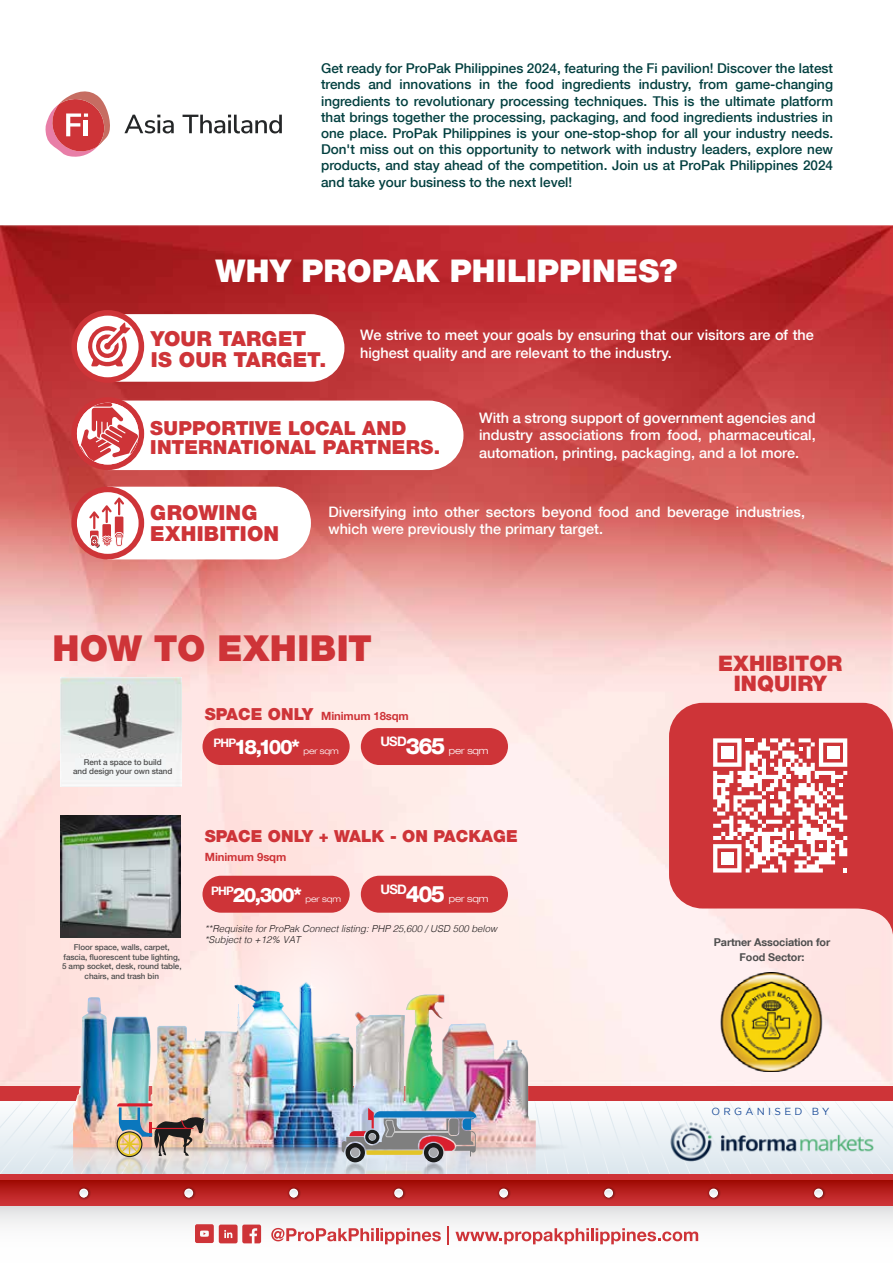
<style>
.page{position:relative;width:893px;height:1263px;background:#fff}
.page>*{position:absolute;margin:0;border:0;box-sizing:border-box;transform-origin:0 0}
.t1{font:900 35.7px "Helvetica Neue LT Com";letter-spacing:.01em;color:#ce3438}
.t2{font:900 31.2px "Helvetica Neue LT Com";letter-spacing:.005em;color:#fff}
.t3{font:900 21.3px/20.2px "Helvetica Neue LT Com";color:#ce3438;text-align:center}
.t4{font:900 20.55px/20.2px "Helvetica Neue LT Com";letter-spacing:.01em;color:#ce3438}
.t5{font:800 20.1px "Helvetica Neue LT Com";letter-spacing:-.075em;color:#fff}
.t6{font:900 19.2px/18.9px "Helvetica Neue LT Com";letter-spacing:.01em;color:#ce3438}
.t7{font:900 16.5px "Helvetica Neue LT Com";color:#ce3438}
.t8{font:500 14.4px/17.4px "Helvetica Neue LT Com";color:#fff}
.t9{font:500 13.5px/16.2px "Helvetica Neue LT Com";color:#023f3f;text-align:justify}
.t10{font:700 13.05px "Helvetica Neue LT Com";letter-spacing:-.055em;color:#fff}
.t11{font:700 11.25px "Helvetica Neue LT Com";letter-spacing:-.01em;color:#ce3438}
.t12{font:700 10.8px/14.9px "Helvetica Neue LT Com";letter-spacing:-.01em;color:#4f4f4f;text-align:center}
.t13{font:10.2px "Gotham";letter-spacing:.325em;color:#1a4c99}
.t14{font:italic 300 9.6px/11.6px "Helvetica";color:#231f20}
.t15{font:300 expanded 9.6px "Helvetica Neue LT Com";letter-spacing:-.01em;color:#fff}
.t16{font:300 expanded 8.55px "Helvetica Neue LT Com";letter-spacing:-.01em;color:#fff}
.t17{font:500 8.1px/9.8px "Helvetica Neue LT Com";letter-spacing:-.01em;color:#4f4f4f;text-align:center}
.s1{font-weight:900;font-size:16.5px}
.s2{font-weight:800;font-size:22.35px}
</style>
<div class="page">
<img style="left:0;top:226px;width:893px;height:860px">
<svg style="left:0;top:1206px;width:893px;height:39px"></svg>
<div style="left:0;top:1086px;width:893px;height:15px;background:#ce3438"></div>
<svg style="left:624px;top:1101px;width:269px;height:72px"></svg>
<img style="left:531px;top:1102px;width:93px;height:71px">
<img style="left:73px;top:985px;width:463px;height:162px">
<img style="left:260px;top:1206px;width:28px;height:39px">
<img style="left:77px;top:1032px;width:111px;height:110px;border-radius:50%">
<img style="left:389px;top:1020px;width:111px;height:110px;border-radius:50%">
<img style="left:216px;top:906px;width:184px;height:189px">
<img style="left:288px;top:1109px;width:243px;height:136px">
<img style="left:0;top:1101px;width:476px;height:72px">
<img style="left:63px;top:1102px;width:197px;height:143px">
<div style="left:0;top:1173px;width:893px;height:26px;background:#ce3438"></div>
<div style="left:0;top:1180px;width:893px;height:26px;background:linear-gradient(to bottom,#a00b04,#cf3539)"></div>
<svg style="left:76px;top:1185px;width:15px;height:15px"></svg>
<svg style="left:79px;top:1188px;width:9px;height:9px"></svg>
<svg style="left:80px;top:1190px;width:8px;height:7px"></svg>
<svg style="left:181px;top:1185px;width:15px;height:15px"></svg>
<svg style="left:184px;top:1188px;width:9px;height:9px"></svg>
<svg style="left:185px;top:1190px;width:8px;height:7px"></svg>
<svg style="left:286px;top:1185px;width:15px;height:15px"></svg>
<svg style="left:289px;top:1188px;width:9px;height:9px"></svg>
<svg style="left:290px;top:1190px;width:7px;height:7px"></svg>
<svg style="left:391px;top:1185px;width:15px;height:15px"></svg>
<svg style="left:394px;top:1188px;width:9px;height:9px"></svg>
<svg style="left:395px;top:1190px;width:7px;height:7px"></svg>
<svg style="left:496px;top:1185px;width:15px;height:15px"></svg>
<svg style="left:499px;top:1188px;width:9px;height:9px"></svg>
<svg style="left:500px;top:1190px;width:7px;height:7px"></svg>
<svg style="left:601px;top:1185px;width:15px;height:15px"></svg>
<svg style="left:604px;top:1188px;width:9px;height:9px"></svg>
<svg style="left:605px;top:1190px;width:7px;height:7px"></svg>
<svg style="left:706px;top:1185px;width:15px;height:15px"></svg>
<svg style="left:709px;top:1188px;width:9px;height:9px"></svg>
<svg style="left:710px;top:1190px;width:7px;height:7px"></svg>
<svg style="left:811px;top:1185px;width:15px;height:15px"></svg>
<svg style="left:814px;top:1188px;width:9px;height:9px"></svg>
<svg style="left:815px;top:1190px;width:7px;height:7px"></svg>
<img style="left:60px;top:677px;width:122px;height:109px">
<div style="left:75px;top:758px;width:90px;height:21px;background:#f2f5f6"></div>
<img style="left:61px;top:815px;width:119px;height:122px">
<div style="left:202px;top:728px;width:148px;height:37px;background:#ce3438;border-radius:18px"></div>
<div style="left:361px;top:728px;width:147px;height:37px;background:#ce3438;border-radius:18px"></div>
<div style="left:202px;top:876px;width:148px;height:37px;background:#ce3438;border-radius:18px"></div>
<div style="left:361px;top:876px;width:147px;height:37px;background:#ce3438;border-radius:18px"></div>
<svg style="left:669px;top:703px;width:224px;height:232px;fill:#ce3438"></svg>
<svg style="left:713px;top:738px;width:134px;height:134px"></svg>
<div style="left:721px;top:746px;width:12px;height:13px;background:#fff"></div>
<div style="left:721px;top:852px;width:12px;height:12px;background:#fff"></div>
<div style="left:827px;top:746px;width:12px;height:13px;background:#fff"></div>
<img style="left:656px;top:1107px;width:232px;height:67px">
<svg style="left:195px;top:1224px;width:66px;height:19px"></svg>
<svg style="left:271px;top:1228px;width:170px;height:16px"></svg>
<svg style="left:447px;top:1227px;width:2px;height:18px"></svg>
<svg style="left:455px;top:1228px;width:243px;height:16px"></svg>
<svg style="left:45px;top:91px;width:65px;height:66px"></svg>
<hr style="left:84px;top:120px;width:4px;height:16px;background:#fff">
<svg style="left:124px;top:115px;width:50px;height:18px"></svg>
<svg style="left:183px;top:115px;width:99px;height:18px"></svg>
<img style="left:719px;top:973px;width:106px;height:99px">
<svg style="left:71px;top:310px;width:273px;height:73px"></svg>
<svg style="left:71px;top:397px;width:392px;height:73px"></svg>
<svg style="left:71px;top:487px;width:240px;height:72px"></svg>
<p class="t9" style="left:321px;top:60px;width:513px">Get ready for ProPak Philippines 2024, featuring the Fi pavilion! Discover the latest trends and innovations in the food ingredients industry, from game-changing ingredients to revolutionary processing techniques. This is the ultimate platform that brings together the processing, packaging, and food ingredients industries in one place. ProPak Philippines is your one-stop-shop for all your industry needs.<br>Don't miss out on this opportunity to network with industry leaders, explore new products, and stay ahead of the competition. Join us at ProPak Philippines 2024 and take your business to the next level!</p>
<h2 class="t2" style="left:216px;top:252px;width:463px">WHY PROPAK PHILIPPINES?</h2>
<h3 class="t4" style="left:151px;top:329px;width:177px">YOUR TARGET<br>IS OUR TARGET.</h3>
<p class="t8" style="left:360px;top:326px;width:455px">We strive to meet your goals by ensuring that our visitors are of the highest quality and are relevant to the industry.</p>
<h3 class="t6" style="left:150px;top:419px;width:291px">SUPPORTIVE LOCAL AND<br>INTERNATIONAL PARTNERS.</h3>
<p class="t8" style="left:479px;top:409px;width:338px;text-align:justify">With a strong support of government agencies and industry associations from food, pharmaceutical, automation, printing, packaging, and a lot more.</p>
<h3 class="t4" style="left:150px;top:503px;width:130px">GROWING<br>EXHIBITION</h3>
<p class="t8" style="left:328px;top:503px;width:478px">Diversifying into other sectors beyond food and beverage industries, which were previously the primary target.</p>
<h1 class="t1" style="left:52px;top:627px;width:321px">HOW TO EXHIBIT</h1>
<p class="t17" style="left:73px;top:757px;width:101px">Rent a space to build<br>and design your own stand</p>
<p class="t17" style="left:62px;top:942px;width:121px">Floor space, walls, carpet, fascia, fluorescent tube lighting,<br>5 amp socket, desk, round table, chairs, and trash bin</p>
<p class="t11" style="left:205px;top:709px;width:206px"><span class="s1">SPACE ONLY</span> Minimum 18sqm</p>
<h3 class="t5" style="left:213px;top:735px;width:88px"><sup>PHP</sup>18,100*</h3>
<p class="t16" style="left:303px;top:746px;width:37px">per sqm</p>
<p class="t10" style="left:380px;top:733px;width:66px">USD<span class="s2">365</span></p>
<p class="t15" style="left:449px;top:744px;width:41px">per sqm</p>
<p class="t7" style="left:205px;top:826px;width:314px">SPACE ONLY + WALK - ON PACKAGE</p>
<p class="t11" style="left:205px;top:850px;width:83px">Minimum 9sqm</p>
<p class="t10" style="left:380px;top:881px;width:66px">USD<span class="s2">405</span></p>
<p class="t15" style="left:449px;top:892px;width:41px">per sqm</p>
<p class="t14" style="left:205px;top:922px;width:294px">**Requisite for ProPak Connect listing: PHP 25,600 / USD 500 below *Subject to +12% VAT</p>
<h3 class="t5" style="left:211px;top:882px;width:92px"><sup>PHP</sup>20,300*</h3>
<p class="t16" style="left:305px;top:893px;width:37px">per sqm</p>
<h3 class="t3" style="left:718px;top:653px;width:125px">EXHIBITOR<br>INQUIRY</h3>
<p class="t12" style="left:714px;top:935px;width:118px">Partner Association for<br>Food Sector:</p>
<p class="t13" style="left:711px;top:1106px;width:120px">ORGANISED BY</p>
</div>
